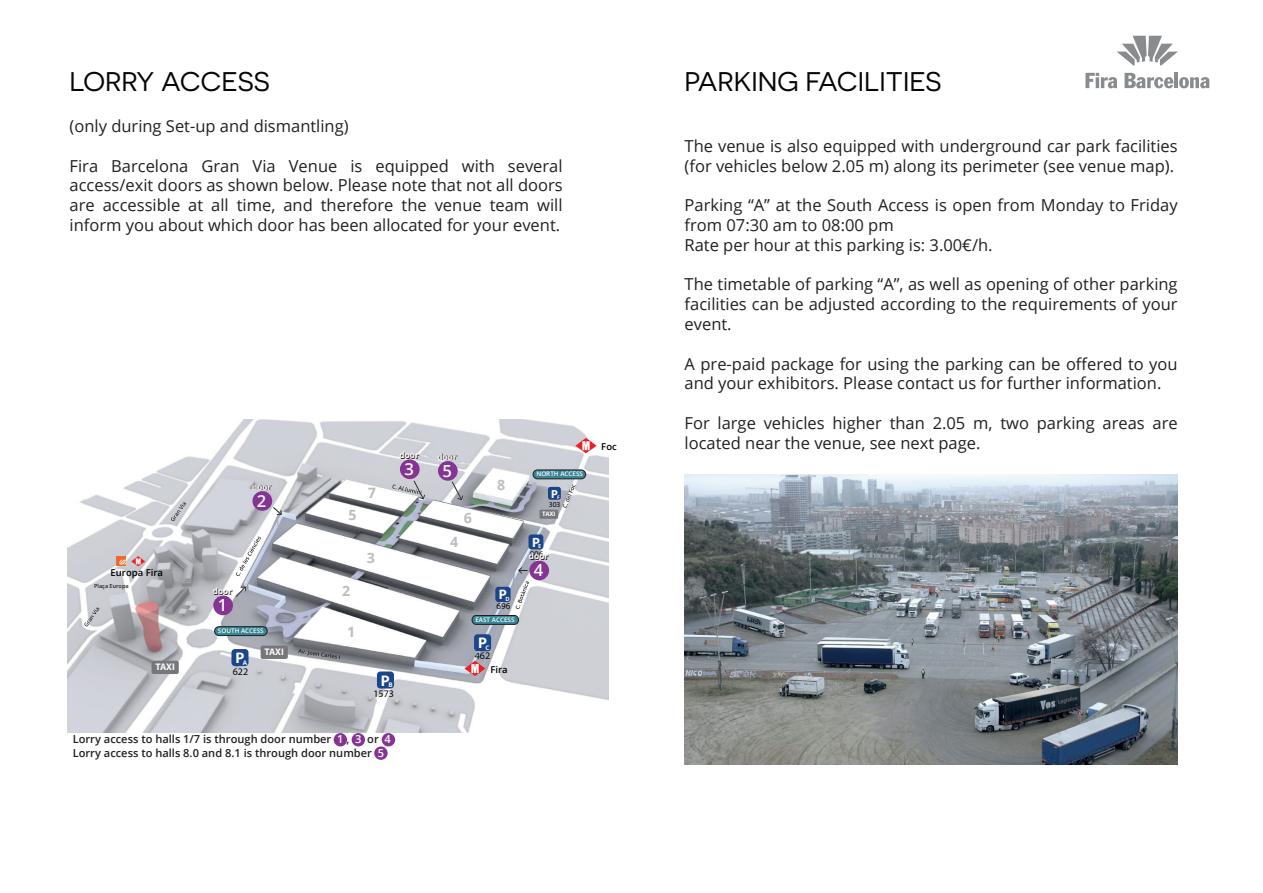
<style>
.page{position:relative;width:1263px;height:893px;background:#fff}
.page>*{position:absolute;margin:0;border:0;box-sizing:border-box;transform-origin:0 0}
.t1{font:27px "Novecentosanswide";color:#030508}
.t2{font:600 16.65px "Open Sans";color:#f7f8f7}
.t3{font:16.5px/19.8px "Open Sans";color:#231f20}
.t4{font:700 15.45px "Myriad Pro";color:#fafbfa}
.t5{font:700 14.25px "Open Sans";color:#bcbdc0}
.t6{font:700 13.8px "Myriad Pro";color:#fafbfa}
.t7{font:700 13.5px "Myriad Pro";color:#fafbfa}
.t8{font:700 11.7px "Myriad Pro";color:#fafbfa}
.t9{font:600 11.1px/13.4px "Open Sans";color:#231f20}
.t10{font:10.05px "Myriad Pro";color:#050504}
.t11{font:700 9.6px "Myriad Pro";letter-spacing:-.025em;color:#f9f9f9}
.t12{font:600 9.45px "Open Sans";color:#000001}
.t13{font:9px "Myriad Pro";color:#050504}
.t14{font:8.7px "Myriad Pro";color:#050504}
.t15{font:700 8.25px "Open Sans";color:#231f20}
.t16{font:7.65px "Myriad Pro";color:#050504}
.t17{font:700 6.6px "Myriad Pro";color:#f9f9f9}
.t18{font:600 6.3px "Open Sans";color:#fffefd}
.t19{font:700 6.3px "Open Sans";color:#fbfbfc}
.t20{font:700 5.7px "Open Sans";color:#fbfbfc}
.t21{font:600 5.55px "Open Sans";color:#231f20}
.t22{font:700 5.55px "Open Sans";color:#fbfbfc}
.t23{font:700 4.8px "Open Sans";color:#fbfbfc}
.s1{color:#fff}
</style>
<div class="page">
<img style="left:68px;top:419px;width:541px;height:313px">
<div style="left:374px;top:746px;width:14px;height:14px;background:#853494;border-radius:50%"></div>
<div style="left:382px;top:733px;width:13px;height:13px;background:#853494;border-radius:50%"></div>
<div style="left:352px;top:733px;width:13px;height:13px;background:#853494;border-radius:50%"></div>
<div style="left:334px;top:733px;width:13px;height:13px;background:#853494;border-radius:50%"></div>
<div style="left:472px;top:615px;width:46px;height:9px;background:#368696;border-radius:4px"></div>
<div style="left:472px;top:615px;width:47px;height:10px;border:1px solid #231f20;border-radius:4px"></div>
<svg style="left:298px;top:649px;width:42px;height:10px"></svg>
<svg style="left:236px;top:536px;width:25px;height:40px"></svg>
<svg style="left:563px;top:484px;width:12px;height:24px"></svg>
<svg style="left:516px;top:581px;width:13px;height:28px"></svg>
<div style="left:261px;top:646px;width:27px;height:13px;background:#75777a;border-radius:2px"></div>
<div style="left:152px;top:661px;width:27px;height:13px;background:#75777a;border-radius:2px"></div>
<div style="left:539px;top:510px;width:19px;height:9px;background:#75777a"></div>
<div style="left:231px;top:649px;width:17px;height:17px;background:#1b458b;border-radius:3px"></div>
<div style="left:377px;top:671px;width:17px;height:17px;background:#1b458b;border-radius:3px"></div>
<div style="left:474px;top:634px;width:17px;height:17px;background:#1b458b;border-radius:3px"></div>
<div style="left:495px;top:587px;width:16px;height:15px;background:#1b458b;border-radius:3px"></div>
<div style="left:528px;top:534px;width:15px;height:15px;background:#1b458b;border-radius:3px"></div>
<div style="left:548px;top:487px;width:13px;height:13px;background:#1b458b;border-radius:3px"></div>
<div style="left:215px;top:627px;width:52px;height:9px;background:#368696;border-radius:4px"></div>
<div style="left:214px;top:626px;width:53px;height:10px;border:1px solid #231f20;border-radius:4px"></div>
<div style="left:533px;top:470px;width:53px;height:9px;background:#368696;border-radius:4px"></div>
<div style="left:533px;top:470px;width:53px;height:9px;border:1px solid #231f20;border-radius:4px"></div>
<svg style="left:171px;top:502px;width:15px;height:19px"></svg>
<svg style="left:84px;top:607px;width:16px;height:19px"></svg>
<svg style="left:464px;top:661px;width:21px;height:15px"></svg>
<svg style="left:575px;top:438px;width:21px;height:15px"></svg>
<svg style="left:131px;top:556px;width:14px;height:10px"></svg>
<svg style="left:117px;top:557px;width:8px;height:9px"></svg>
<div style="left:213px;top:596px;width:20px;height:19px;background:#853494;border-radius:50%"></div>
<svg style="left:235px;top:586px;width:11px;height:12px"></svg>
<div style="left:252px;top:491px;width:20px;height:20px;background:#853494;border-radius:50%"></div>
<div style="left:529px;top:561px;width:20px;height:19px;background:#853494;border-radius:50%"></div>
<div style="left:400px;top:459px;width:20px;height:20px;background:#853494;border-radius:50%"></div>
<div style="left:438px;top:461px;width:20px;height:20px;background:#853494;border-radius:50%"></div>
<svg style="left:392px;top:480px;width:33px;height:20px"></svg>
<svg style="left:451px;top:480px;width:12px;height:21px"></svg>
<svg style="left:518px;top:567px;width:10px;height:7px"></svg>
<svg style="left:272px;top:506px;width:10px;height:9px"></svg>
<img style="left:684px;top:475px;width:493px;height:289px">
<svg style="left:1117px;top:36px;width:61px;height:29px"></svg>
<svg style="left:1085px;top:73px;width:32px;height:15px"></svg>
<svg style="left:1124px;top:73px;width:49px;height:15px"></svg>
<hr style="left:1174px;top:73px;width:4px;height:15px;background:#888c8f">
<svg style="left:1179px;top:77px;width:31px;height:11px"></svg>
<h1 class="t1" style="left:70px;top:66px;width:202px">LORRY ACCESS</h1>
<p class="t3" style="left:70px;top:116px;width:281px">(only during Set-up and dismantling)</p>
<p class="t3" style="left:70px;top:155px;width:495px;text-align:justify">Fira Barcelona Gran Via Venue is equipped with several access/exit doors as shown below. Please note that not all doors are accessible at all time, and therefore the venue team will inform you about which door has been allocated for your event.</p>
<p class="t15" style="left:400px;top:450px;width:21px">door</p>
<p class="t12" style="left:111px;top:566px;width:54px">Europa Fira</p>
<p class="t21" style="left:94px;top:582px;width:36px">Plaça Europa</p>
<p class="t11" style="left:155px;top:661px;width:21px">TAXI</p>
<p class="t15" style="left:253px;top:481px;width:21px">door</p>
<p class="t2" style="left:257px;top:490px;width:11px">2</p>
<p class="t15" style="left:214px;top:586px;width:21px">door</p>
<p class="t2" style="left:218px;top:594px;width:11px">1</p>
<p class="t18" style="left:218px;top:627px;width:47px">SOUTH ACCESS</p>
<p class="t4" style="left:235px;top:648px;width:10px">P</p>
<p class="t10" style="left:233px;top:665px;width:17px">622</p>
<p class="t19" style="left:243px;top:658px;width:6px">A</p>
<p class="t11" style="left:265px;top:646px;width:21px">TAXI</p>
<p class="t5" style="left:348px;top:505px;width:10px">5</p>
<p class="t5" style="left:368px;top:483px;width:10px">7</p>
<p class="t5" style="left:342px;top:580px;width:10px">2</p>
<p class="t5" style="left:347px;top:622px;width:10px">1</p>
<p class="t5" style="left:367px;top:548px;width:10px">3</p>
<p class="t2" style="left:404px;top:458px;width:11px">3</p>
<p class="t4" style="left:381px;top:670px;width:10px">P</p>
<p class="t10" style="left:373px;top:688px;width:22px">1573</p>
<p class="t19" style="left:388px;top:681px;width:6px">B</p>
<p class="t9" style="left:73px;top:732px;width:320px">Lorry access to halls 1/7 is through door number <span class="s1">1</span> , <span class="s1">3</span> or <span class="s1">4<br></span>Lorry access to halls 8.0 and 8.1 is through door number <span class="s1">5</span></p>
<p class="t15" style="left:438px;top:451px;width:21px">door</p>
<p class="t2" style="left:442px;top:459px;width:11px">5</p>
<p class="t5" style="left:464px;top:508px;width:10px">6</p>
<p class="t5" style="left:450px;top:532px;width:10px">4</p>
<p class="t5" style="left:497px;top:475px;width:10px">8</p>
<p class="t6" style="left:499px;top:586px;width:10px">P</p>
<p class="t13" style="left:496px;top:600px;width:15px">696</p>
<p class="t20" style="left:505px;top:595px;width:6px">D</p>
<p class="t18" style="left:475px;top:615px;width:41px">EAST ACCESS</p>
<p class="t4" style="left:478px;top:633px;width:10px">P</p>
<p class="t10" style="left:475px;top:649px;width:17px">462</p>
<p class="t19" style="left:485px;top:643px;width:6px">C</p>
<p class="t12" style="left:490px;top:663px;width:19px">Fira</p>
<p class="t18" style="left:536px;top:470px;width:48px">NORTH ACCESS</p>
<p class="t8" style="left:551px;top:486px;width:8px">P</p>
<p class="t16" style="left:549px;top:499px;width:13px">303</p>
<p class="t23" style="left:557px;top:494px;width:4px">F</p>
<p class="t17" style="left:542px;top:510px;width:15px">TAXI</p>
<p class="t7" style="left:532px;top:533px;width:9px">P</p>
<p class="t14" style="left:530px;top:549px;width:15px">906</p>
<p class="t22" style="left:538px;top:542px;width:5px">E</p>
<p class="t15" style="left:530px;top:551px;width:21px">door</p>
<p class="t2" style="left:534px;top:559px;width:11px">4</p>
<p class="t12" style="left:601px;top:440px;width:17px">Foc</p>
<h1 class="t1" style="left:684px;top:66px;width:258px">PARKING FACILITIES</h1>
<p class="t3" style="left:684px;top:136px;width:495px">The venue is also equipped with underground car park facilities (for vehicles below 2.05 m) along its perimeter (see venue map).</p>
<p class="t3" style="left:684px;top:195px;width:495px">Parking “A” at the South Access is open from Monday to Friday from 07:30 am to 08:00 pm<br>Rate per hour at this parking is: 3.00€/h.</p>
<p class="t3" style="left:684px;top:274px;width:495px;text-align:justify">The timetable of parking “A”, as well as opening of other parking facilities can be adjusted according to the requirements of your event.</p>
<p class="t3" style="left:684px;top:353px;width:495px">A pre-paid package for using the parking can be offered to you and your exhibitors. Please contact us for further information.</p>
<p class="t3" style="left:684px;top:413px;width:495px">For large vehicles higher than 2.05 m, two parking areas are located near the venue, see next page.</p>
</div>
